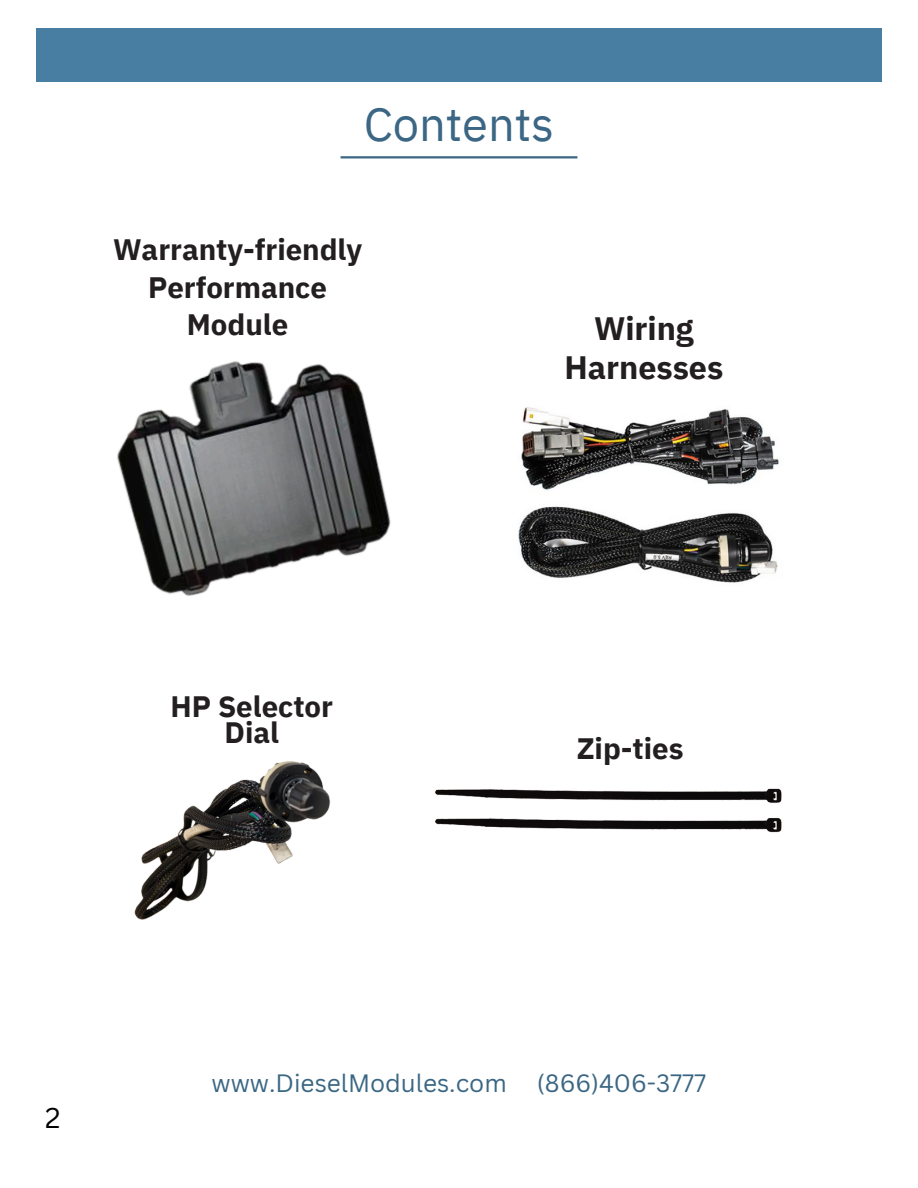
<style>
.page{position:relative;width:918px;height:1188px;background:#fff}
.page>*{position:absolute;margin:0;border:0;box-sizing:border-box;transform-origin:0 0}
.t1{font:47.1px "IBM Plex Sans";color:#3b6784}
.t2{font:700 32.4px/38.7px "IBM Plex Sans";color:#231f20;text-align:center}
.t3{font:700 29.4px/37.5px "IBM Plex Sans";color:#231f20;text-align:center}
.t4{font:27.9px "Canva Sans";color:#000}
.t5{font:24.6px "Canva Sans";color:#3b6784}
</style>
<div class="page">
<img style="left:518px;top:407px;width:261px;height:176px">
<img style="left:134px;top:761px;width:197px;height:159px">
<img style="left:434px;top:788px;width:348px;height:45px">
<hr style="left:341px;top:156px;width:236px;height:2px;background:#3b6784">
<div style="left:36px;top:29px;width:846px;height:53px;background:#487ea1"></div>
<img style="left:117px;top:361px;width:274px;height:235px">
<h1 class="t1" style="left:364px;top:93px;width:192px">Contents</h1>
<p class="t3" style="left:113px;top:230px;width:251px">Warranty-friendly<br>Performance<br>Module</p>
<p class="t2" style="left:565px;top:308px;width:160px">Wiring<br>Harnesses</p>
<p class="t3" style="left:171px;top:692px;width:164px;line-height:26.4px">HP Selector<br>Dial</p>
<h2 class="t3" style="left:577px;top:729px;width:108px">Zip-ties</h2>
<p class="t4" style="left:45px;top:1098px;width:17px">2</p>
<h2 class="t5" style="left:212px;top:1066px;width:496px">www.DieselModules.com (866)406-3777</h2>
</div>
